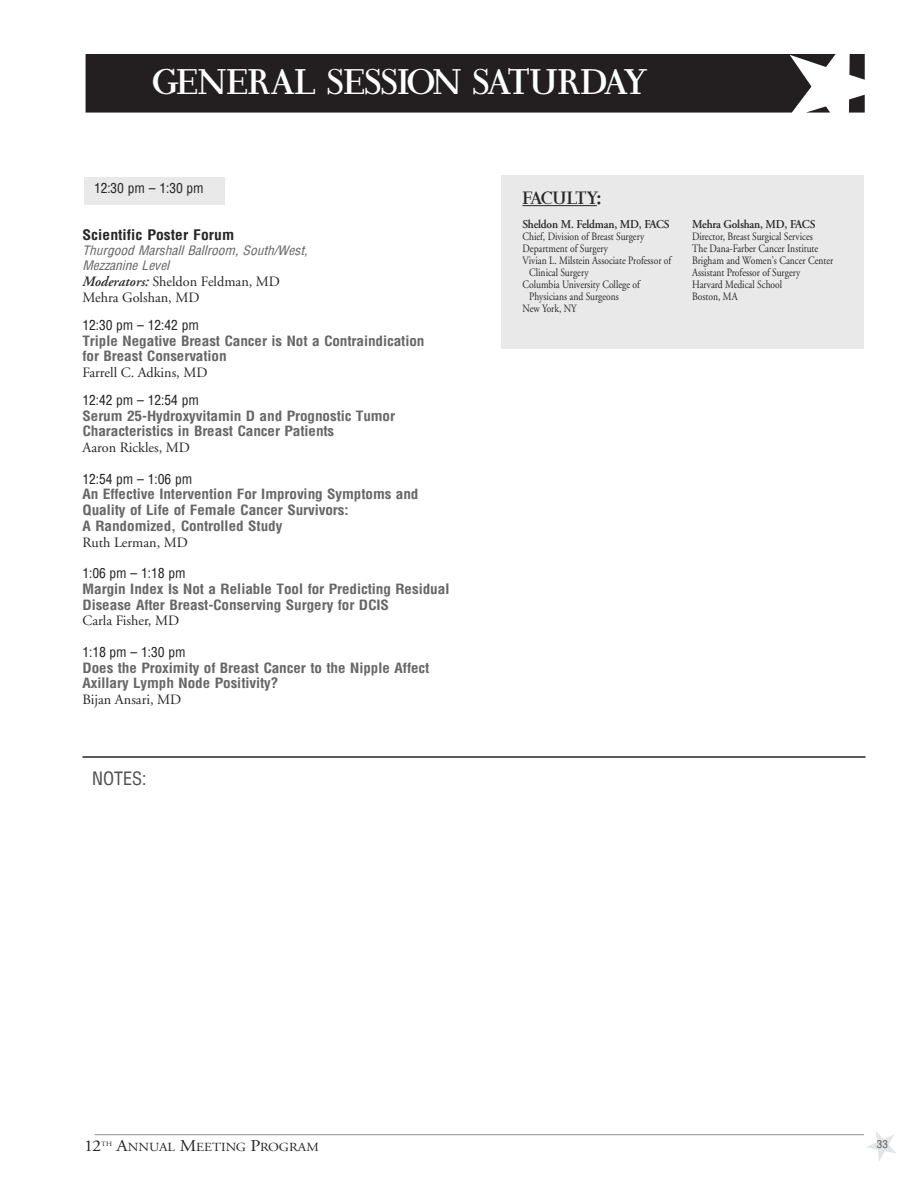
<style>
.page{position:relative;width:918px;height:1188px;background:#fff}
.page>*{position:absolute;margin:0;border:0;box-sizing:border-box;transform-origin:0 0}
.t1{font:700 42px "Mayberry";color:#fff}
.t2{font:700 21px "Mayberry";letter-spacing:-.03em;color:#272627}
.t3{font:18px "Arena Condensed";color:#525152}
.t4{font:16.5px "Adobe Garamond";color:#272627;scale:1.1 1}
.t5{font:14.25px/15.8px "Adobe Garamond";color:#272627}
.t6{font:700 14.25px "Arena Condensed";color:#272627;scale:1.1 1}
.t7{font:700 13.8px/15.8px "Arena Condensed";letter-spacing:-.01em;color:#686768;scale:1.1 1}
.t8{font:13.5px "Arena Condensed";letter-spacing:-.01em;color:#272627}
.t9{font:italic 12.75px/15px "Arena Condensed";color:#686768;scale:1.05 1}
.t10{font:12.3px "Adobe Garamond";color:#272627;scale:1.1 1}
.t11{font:600 12px "Adobe Garamond";letter-spacing:-.015em;color:#272627;scale:.95 1}
.t12{font:11.25px/12px "Adobe Garamond";color:#272627;scale:.85 1}
.t13{font:10.5px "Arena Condensed";color:#5d5c5d;scale:1.08 1}
.t14{font:6.75px "Adobe Garamond";color:#272627;scale:1.1 1}
.s1{font-weight:600;font-style:italic}
.s2{font-size:16.5px}
</style>
<div class="page">
<hr style="left:94px;top:1134px;width:770px;height:1px;background:#939393">
<svg style="left:867px;top:1131px;width:29px;height:30px"></svg>
<svg style="left:849px;top:54px;width:16px;height:26px"></svg>
<svg style="left:849px;top:95px;width:16px;height:18px"></svg>
<div style="left:86px;top:54px;width:750px;height:59px;background:#231f20"></div>
<div style="left:501px;top:175px;width:362px;height:174px;background:#e9e9e9"></div>
<hr style="left:82px;top:756px;width:784px;height:2px;background:#272627">
<div style="left:84px;top:177px;width:141px;height:28px;background:#e9e9e9"></div>
<hr style="left:523px;top:205px;width:74px;height:1px;background:#272627">
<h1 class="t1" style="left:153px;top:66px;width:497px">GENERAL SESSION SATURDAY</h1>
<p class="t8" style="left:94px;top:183px;width:111px">12:30 pm – 1:30 pm</p>
<p class="t6" style="left:82px;top:229px;width:139px">Scientific Poster Forum</p>
<p class="t9" style="left:82px;top:244px;width:216px">Thurgood Marshall Ballroom, South/West,<br>Mezzanine Level</p>
<p class="t5" style="left:82px;top:275px;width:199px"><span class="s1">Moderators:</span> Sheldon Feldman, MD<br>Mehra Golshan, MD</p>
<p class="t8" style="left:82px;top:320px;width:118px">12:30 pm – 12:42 pm</p>
<p class="t7" style="left:82px;top:334px;width:313px">Triple Negative Breast Cancer is Not a Contraindication for Breast Conservation</p>
<p class="t5" style="left:82px;top:366px;width:127px">Farrell C. Adkins, MD</p>
<p class="t8" style="left:82px;top:395px;width:118px">12:42 pm – 12:54 pm</p>
<p class="t7" style="left:82px;top:409px;width:286px">Serum 25-Hydroxyvitamin D and Prognostic Tumor<br>Characteristics in Breast Cancer Patients</p>
<p class="t5" style="left:82px;top:441px;width:109px">Aaron Rickles, MD</p>
<p class="t8" style="left:82px;top:473px;width:111px">12:54 pm – 1:06 pm</p>
<p class="t7" style="left:82px;top:488px;width:307px">An Effective Intervention For Improving Symptoms and<br>Quality of Life of Female Cancer Survivors:<br>A Randomized, Controlled Study</p>
<p class="t5" style="left:82px;top:535px;width:107px">Ruth Lerman, MD</p>
<p class="t8" style="left:82px;top:568px;width:105px">1:06 pm – 1:18 pm</p>
<p class="t7" style="left:82px;top:583px;width:335px">Margin Index Is Not a Reliable Tool for Predicting Residual<br>Disease After Breast-Conserving Surgery for DCIS</p>
<p class="t5" style="left:82px;top:614px;width:98px">Carla Fisher, MD</p>
<p class="t8" style="left:82px;top:647px;width:105px">1:18 pm – 1:30 pm</p>
<p class="t7" style="left:82px;top:661px;width:317px">Does the Proximity of Breast Cancer to the Nipple Affect<br>Axillary Lymph Node Positivity?</p>
<p class="t5" style="left:82px;top:693px;width:100px">Bijan Ansari, MD</p>
<h3 class="t3" style="left:92px;top:771px;width:56px">NOTES:</h3>
<h2 class="t2" style="left:523px;top:190px;width:80px">FACULTY:</h2>
<p class="t11" style="left:523px;top:219px;width:156px">Sheldon M. Feldman, MD, FACS</p>
<p class="t12" style="left:523px;top:231px;width:145px">Chief, Division of Breast Surgery</p>
<p class="t12" style="left:523px;top:243px;width:102px">Department of Surgery</p>
<p class="t12" style="left:523px;top:255px;width:177px">Vivian L. Milstein Associate Professor of</p>
<p class="t12" style="left:529px;top:267px;width:71px">Clinical Surgery</p>
<p class="t12" style="left:523px;top:279px;width:140px">Columbia University College of</p>
<p class="t12" style="left:529px;top:291px;width:107px">Physicians and Surgeons</p>
<p class="t12" style="left:523px;top:303px;width:65px">New York, NY</p>
<p class="t11" style="left:692px;top:219px;width:131px">Mehra Golshan, MD, FACS</p>
<p class="t12" style="left:692px;top:231px;width:168px">Director, Breast Surgical Services<br>The Dana-Farber Cancer Institute<br>Brigham and Women’s Cancer Center<br>Assistant Professor of Surgery<br>Harvard Medical School<br>Boston, MA</p>
<p class="t4" style="left:84px;top:1139px;width:17px">12</p>
<p class="t14" style="left:101px;top:1141px;width:11px">TH</p>
<p class="t10" style="left:117px;top:1142px;width:185px"><span class="s2">A</span>NNUAL <span class="s2">M</span>EETING <span class="s2">P</span>ROGRAM</p>
<p class="t13" style="left:877px;top:1140px;width:12px">33</p>
</div>
